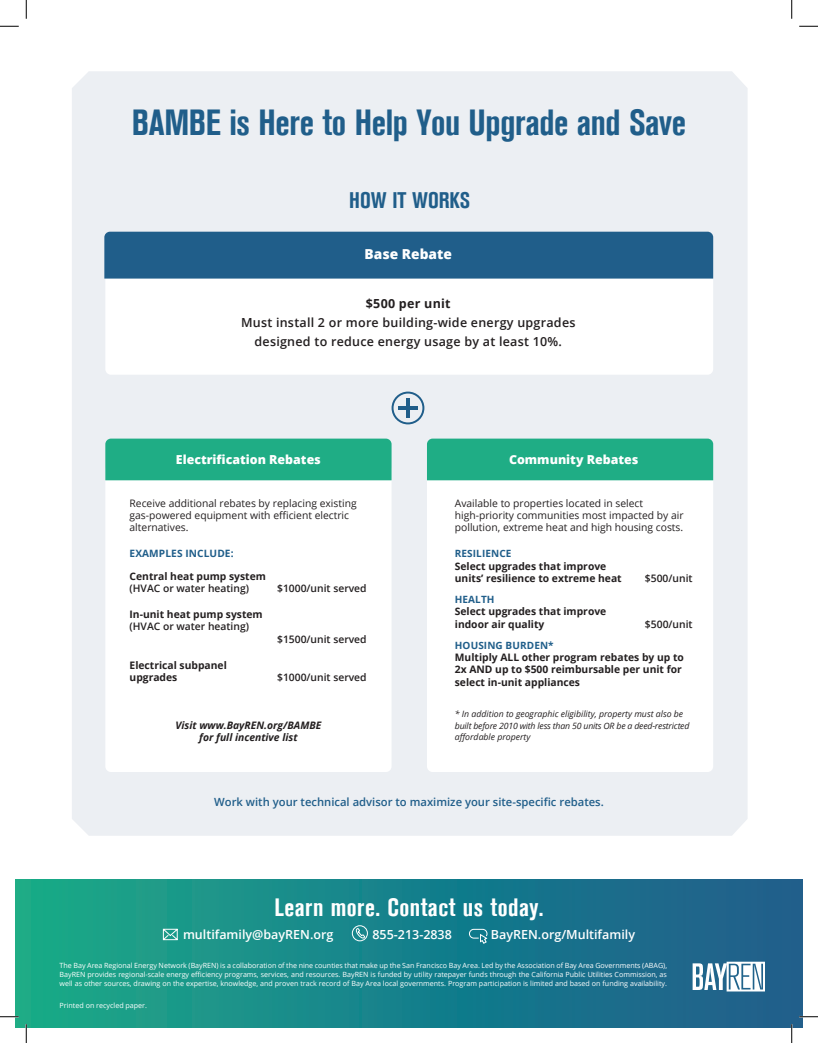
<style>
.page{position:relative;width:818px;height:1043px;background:#fff}
.page>*{position:absolute;margin:0;border:0;box-sizing:border-box;transform-origin:0 0}
.t1{font:700 condensed 36.25px "Akzidenz Grotesk BE";letter-spacing:-.01em;color:#205e8a}
.t2{font:700 condensed 25px "Akzidenz Grotesk BE";letter-spacing:.02em;color:#fff}
.t3{font:700 condensed 22.5px "Akzidenz Grotesk BE";color:#205e8a}
.t4{font:800 13.75px "Open Sans";color:#fff}
.t5{font:600 12.5px/18.8px "Open Sans";letter-spacing:.02em;color:#231f20;text-align:center}
.t6{font:600 12.5px "Open Sans";color:#fff}
.t7{font:700 12.5px "Open Sans";letter-spacing:.02em;color:#231f20}
.t8{font:800 12.38px "Open Sans";color:#fff}
.t9{font:600 11.25px "Open Sans";color:#205e8a}
.t10{font:700 10.25px/12.4px "Open Sans";color:#231f20}
.t11{font:10.25px/12.4px "Open Sans";color:#231f20}
.t12{font:600 10.25px "Open Sans";color:#231f20}
.t13{font:italic 700 10.25px/12.4px "Open Sans";color:#231f20;text-align:center}
.t14{font:700 10.12px "Open Sans";letter-spacing:.01em;color:#205e8a}
.t15{font:700 10px "Open Sans";letter-spacing:.01em;color:#205e8a}
.t16{font:italic 8.75px/11.2px "Open Sans";color:#231f20}
.t17{font:7.12px/8.9px "Open Sans";color:#fff;text-align:justify}
</style>
<div class="page">
<div style="left:72px;top:71px;width:675px;height:764px;background:#eceff3"></div>
<div style="left:427px;top:464px;width:286px;height:308px;background:#fff;border-radius:6px"></div>
<div style="left:105px;top:464px;width:286px;height:308px;background:#fff;border-radius:6px"></div>
<div style="left:105px;top:249px;width:608px;height:126px;background:#fff;border-radius:6px"></div>
<div style="left:104px;top:232px;width:609px;height:46px;background:#205e8a"></div>
<div style="left:105px;top:438px;width:286px;height:42px;background:#1fad85"></div>
<div style="left:427px;top:438px;width:286px;height:42px;background:#1fad85"></div>
<div style="left:15px;top:879px;width:787px;height:149px;background:linear-gradient(to right,#18a988,#1b5b8d)"></div>
<svg style="left:692px;top:961px;width:73px;height:30px"></svg>
<svg style="left:163px;top:928px;width:15px;height:12px"></svg>
<svg style="left:355px;top:927px;width:10px;height:12px"></svg>
<div style="left:352px;top:925px;width:16px;height:16px;border:1px solid #fff;border-radius:50%"></div>
<svg style="left:469px;top:928px;width:18px;height:16px"></svg>
<div style="left:391px;top:391px;width:33px;height:33px;border:2px solid #205e8a;border-radius:50%"></div>
<hr style="left:406px;top:398px;width:4px;height:19px;background:#205e8a">
<hr style="left:398px;top:406px;width:19px;height:4px;background:#205e8a">
<svg style="left:0;top:25px;width:19px;height:2px"></svg>
<svg style="left:799px;top:25px;width:19px;height:2px"></svg>
<svg style="left:0;top:1015px;width:19px;height:2px"></svg>
<svg style="left:799px;top:1015px;width:19px;height:2px"></svg>
<svg style="left:25px;top:0;width:2px;height:19px"></svg>
<svg style="left:25px;top:1024px;width:2px;height:18px"></svg>
<svg style="left:791px;top:0;width:1px;height:19px"></svg>
<svg style="left:790px;top:1024px;width:2px;height:18px"></svg>
<h1 class="t1" style="left:132px;top:101px;width:555px">BAMBE is Here to Help You Upgrade and Save</h1>
<h3 class="t3" style="left:349px;top:187px;width:122px">HOW IT WORKS</h3>
<h3 class="t4" style="left:364px;top:244px;width:89px">Base Rebate</h3>
<h3 class="t7" style="left:366px;top:295px;width:86px">$500 per unit</h3>
<h3 class="t5" style="left:241px;top:313px;width:336px">Must install 2 or more building-wide energy upgrades designed to reduce energy usage by at least 10%.</h3>
<h3 class="t8" style="left:176px;top:450px;width:146px">Electrification Rebates</h3>
<h3 class="t11" style="left:130px;top:496px;width:228px">Receive additional rebates by replacing existing gas-powered equipment with efficient electric alternatives.</h3>
<h3 class="t14" style="left:130px;top:546px;width:105px">EXAMPLES INCLUDE:</h3>
<h3 class="t10" style="left:130px;top:569px;width:138px">Central heat pump system</h3>
<h3 class="t12" style="left:130px;top:581px;width:121px">(HVAC or water heating)</h3>
<h3 class="t12" style="left:277px;top:581px;width:91px">$1000/unit served</h3>
<h3 class="t10" style="left:130px;top:608px;width:135px">In-unit heat pump system</h3>
<h3 class="t12" style="left:130px;top:619px;width:121px">(HVAC or water heating)</h3>
<h3 class="t12" style="left:277px;top:632px;width:91px">$1500/unit served</h3>
<h3 class="t10" style="left:130px;top:658px;width:99px">Electrical subpanel upgrades</h3>
<h3 class="t12" style="left:277px;top:670px;width:91px">$1000/unit served</h3>
<h3 class="t13" style="left:175px;top:718px;width:148px">Visit www.BayREN.org/BAMBE for full incentive list</h3>
<h3 class="t8" style="left:509px;top:450px;width:131px">Community Rebates</h3>
<h3 class="t11" style="left:455px;top:496px;width:230px">Available to properties located in select high-priority communities most impacted by air pollution, extreme heat and high housing costs.</h3>
<h3 class="t15" style="left:455px;top:546px;width:58px">RESILIENCE</h3>
<h3 class="t10" style="left:455px;top:559px;width:168px">Select upgrades that improve units’ resilience to extreme heat</h3>
<h3 class="t12" style="left:645px;top:571px;width:49px">$500/unit</h3>
<h3 class="t15" style="left:455px;top:592px;width:41px">HEALTH</h3>
<h3 class="t10" style="left:455px;top:605px;width:153px">Select upgrades that improve indoor air quality</h3>
<h3 class="t12" style="left:645px;top:617px;width:49px">$500/unit</h3>
<h3 class="t15" style="left:455px;top:638px;width:100px">HOUSING BURDEN*</h3>
<h3 class="t10" style="left:455px;top:650px;width:230px">Multiply ALL other program rebates by up to<br>2x AND up to $500 reimbursable per unit for select in-unit appliances</h3>
<p class="t16" style="left:455px;top:708px;width:236px">* In addition to geographic eligibility, property must also be built before 2010 with less than 50 units OR be a deed-restricted affordable property</p>
<h3 class="t9" style="left:214px;top:794px;width:391px">Work with your technical advisor to maximize your site-specific rebates.</h3>
<h2 class="t2" style="left:274px;top:892px;width:270px">Learn more. Contact us today.</h2>
<h3 class="t6" style="left:183px;top:925px;width:152px">multifamily@bayREN.org</h3>
<h3 class="t6" style="left:372px;top:925px;width:81px">855-213-2838</h3>
<h3 class="t6" style="left:491px;top:925px;width:146px">BayREN.org/Multifamily</h3>
<p class="t17" style="left:60px;top:961px;width:609px">The Bay Area Regional Energy Network (BayREN) is a collaboration of the nine counties that make up the San Francisco Bay Area. Led by the Association of Bay Area Governments (ABAG), BayREN provides regional-scale energy efficiency programs, services, and resources. BayREN is funded by utility ratepayer funds through the California Public Utilities Commission, as well as other sources, drawing on the expertise, knowledge, and proven track record of Bay Area local governments. Program participation is limited and based on funding availability.</p>
<p class="t17" style="left:60px;top:1000px;width:89px">Printed on recycled paper.</p>
</div>
